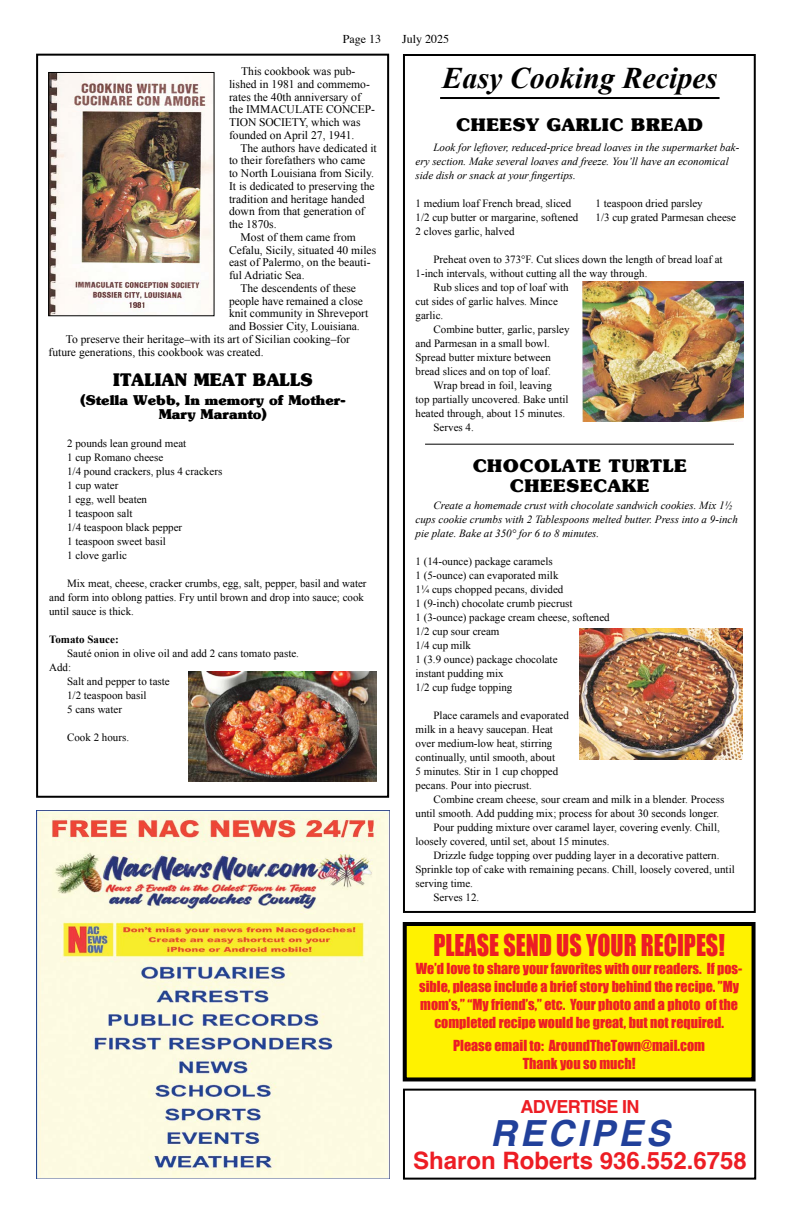
<style>
.page{position:relative;width:792px;height:1224px;background:#fff}
.page>*{position:absolute;margin:0;border:0;box-sizing:border-box;transform-origin:0 0}
.t1{font:italic 700 36px "Helvetica";letter-spacing:.1em;color:#21409a}
.t2{font:italic 700 30px "Times New Roman";color:#000}
.t3{font:27.6px "Impact";color:#ed1d24;scale:.87 1}
.t4{font:700 24px "Helvetica";color:#ed1d24}
.t5{font:900 18px/20px "Subway";letter-spacing:.03em;color:#000;text-align:center}
.t6{font:900 18px "Subway";letter-spacing:.01em;color:#000;scale:.95 1}
.t7{font:700 18px "Helvetica";letter-spacing:-.035em;color:#ed1d24}
.t8{font:14px/18px "Impact";color:#ed1d24;text-align:center}
.t9{font:900 14px/14px "Subway";color:#000;text-align:center}
.t10{font:12px "Times";color:#000}
.t11{font:11.6px/12.7px "Times New Roman";color:#000}
.t12{font:11px/14px "Times New Roman";color:#000}
.t13{font:italic 11px/14px "Times New Roman";color:#000}
.t14{font:700 11px "Times New Roman";color:#000}
</style>
<div class="page">
<div style="left:36px;top:54px;width:353px;height:744px;border:2px solid #000"></div>
<img style="left:50px;top:74px;width:162px;height:240px">
<div style="left:48px;top:72px;width:166px;height:244px;border:1px solid #000"></div>
<div style="left:403px;top:1089px;width:353px;height:91px;border:2px solid #000"></div>
<div style="left:405px;top:924px;width:349px;height:155px;background:#fff200"></div>
<div style="left:403px;top:922px;width:353px;height:159px;border:4px solid #000"></div>
<div style="left:403px;top:54px;width:353px;height:859px;border:2px solid #000"></div>
<hr style="left:440px;top:97px;width:280px;height:2px;background:#000">
<hr style="left:425px;top:444px;width:309px;height:1px;background:#000">
<img style="left:583px;top:282px;width:160px;height:140px">
<img style="left:580px;top:628px;width:163px;height:131px">
<img style="left:189px;top:672px;width:188px;height:110px">
<img style="left:36px;top:811px;width:353px;height:368px">
<p class="t10" style="left:343px;top:28px;width:40px">Page 13</p>
<p class="t10" style="left:402px;top:28px;width:49px">July 2025</p>
<p class="t11" style="left:229px;top:65px;width:147px;text-indent:12px">This cookbook was pub&shy;lished in 1981 and commemo&shy;rates the 40th anniversary of the IMMACULATE CONCEP-<br>TION SOCIETY, which was founded on April 27, 1941.</p>
<p class="t11" style="left:240px;top:141px;width:138px">The authors have dedicated it</p>
<p class="t11" style="left:229px;top:154px;width:138px">to their forefathers who came</p>
<p class="t11" style="left:229px;top:167px;width:146px">to North Louisiana from Sicily.</p>
<p class="t11" style="left:229px;top:180px;width:147px">It is dedicated to preserving the</p>
<p class="t11" style="left:229px;top:192px;width:137px">tradition and heritage handed</p>
<p class="t11" style="left:229px;top:205px;width:137px">down from that generation of</p>
<p class="t11" style="left:229px;top:218px;width:49px">the 1870s.</p>
<p class="t11" style="left:241px;top:230px;width:117px">Most of them came from</p>
<p class="t11" style="left:229px;top:243px;width:149px">Cefalu, Sicily, situated 40 miles</p>
<p class="t11" style="left:229px;top:256px;width:143px">east of Palermo, on the beauti-</p>
<p class="t11" style="left:229px;top:269px;width:77px">ful Adriatic Sea.</p>
<p class="t11" style="left:240px;top:281px;width:117px">The descendents of these</p>
<p class="t11" style="left:229px;top:294px;width:136px">people have remained a close</p>
<p class="t11" style="left:229px;top:307px;width:141px">knit community in Shreveport</p>
<p class="t11" style="left:229px;top:320px;width:132px">and Bossier City, Louisiana.</p>
<p class="t11" style="left:66px;top:332px;width:286px">To preserve their heritage–with its art of Sicilian cooking–for</p>
<p class="t11" style="left:48px;top:345px;width:217px">future generations, this cookbook was created.</p>
<h3 class="t6" style="left:113px;top:370px;width:212px">ITALIAN MEAT BALLS</h3>
<p class="t9" style="left:80px;top:393px;width:267px">(Stella Webb, In memory of Mother-<br>Mary Maranto)</p>
<p class="t12" style="left:67px;top:436px;width:157px">2 pounds lean ground meat<br>1 cup Romano cheese<br>1/4 pound crackers, plus 4 crackers<br>1 cup water<br>1 egg, well beaten<br>1 teaspoon salt<br>1/4 teaspoon black pepper<br>1 teaspoon sweet basil<br>1 clove garlic</p>
<p class="t12" style="left:49px;top:576px;width:319px;text-indent:18px">Mix meat, cheese, cracker crumbs, egg, salt, pepper, basil and water and form into oblong patties. Fry until brown and drop into sauce; cook until sauce is thick.</p>
<p class="t14" style="left:49px;top:632px;width:71px">Tomato Sauce:</p>
<p class="t12" style="left:67px;top:646px;width:233px">Sauté onion in olive oil and add 2 cans tomato paste.</p>
<p class="t12" style="left:49px;top:660px;width:23px">Add:</p>
<p class="t12" style="left:67px;top:674px;width:104px">Salt and pepper to taste</p>
<p class="t12" style="left:67px;top:688px;width:81px">1/2 teaspoon basil</p>
<p class="t12" style="left:67px;top:702px;width:56px">5 cans water</p>
<p class="t12" style="left:67px;top:730px;width:64px">Cook 2 hours.</p>
<h2 class="t2" style="left:442px;top:57px;width:277px">Easy Cooking Recipes</h2>
<h3 class="t5" style="left:456px;top:115px;width:248px">CHEESY GARLIC BREAD</h3>
<p class="t13" style="left:416px;top:140px;width:325px;text-indent:18px">Look for leftover, reduced-price bread loaves in the supermarket bak&shy;ery section. Make several loaves and freeze. You’ll have an economical side dish or snack at your fingertips.</p>
<p class="t12" style="left:416px;top:196px;width:157px">1 medium loaf French bread, sliced</p>
<p class="t12" style="left:596px;top:196px;width:109px">1 teaspoon dried parsley</p>
<p class="t12" style="left:416px;top:210px;width:164px">1/2 cup butter or margarine, softened</p>
<p class="t12" style="left:596px;top:210px;width:142px">1/3 cup grated Parmesan cheese</p>
<p class="t12" style="left:416px;top:224px;width:100px">2 cloves garlic, halved</p>
<p class="t12" style="left:434px;top:252px;width:291px">Preheat oven to 373°F. Cut slices down the length of bread loaf at</p>
<p class="t12" style="left:416px;top:266px;width:233px">1-inch intervals, without cutting all the way through.</p>
<p class="t12" style="left:434px;top:280px;width:137px">Rub slices and top of loaf with</p>
<p class="t12" style="left:416px;top:294px;width:144px">cut sides of garlic halves. Mince</p>
<p class="t12" style="left:416px;top:308px;width:29px">garlic.</p>
<p class="t12" style="left:434px;top:322px;width:138px">Combine butter, garlic, parsley</p>
<p class="t12" style="left:416px;top:336px;width:136px">and Parmesan in a small bowl.</p>
<p class="t12" style="left:416px;top:350px;width:137px">Spread butter mixture between</p>
<p class="t12" style="left:416px;top:364px;width:137px">bread slices and on top of loaf.</p>
<p class="t12" style="left:434px;top:378px;width:120px">Wrap bread in foil, leaving</p>
<p class="t12" style="left:416px;top:392px;width:155px">top partially uncovered. Bake until</p>
<p class="t12" style="left:416px;top:406px;width:151px">heated through, about 15 minutes.</p>
<p class="t12" style="left:434px;top:420px;width:42px">Serves 4.</p>
<h3 class="t5" style="left:473px;top:456px;width:216px">CHOCOLATE TURTLE<br>CHEESECAKE</h3>
<p class="t13" style="left:416px;top:498px;width:324px;text-indent:18px">Create a homemade crust with chocolate sandwich cookies. Mix 1½ cups cookie crumbs with 2 Tablespoons melted butter. Press into a 9-inch pie plate. Bake at 350° for 6 to 8 minutes.</p>
<p class="t12" style="left:416px;top:554px;width:196px">1 (14-ounce) package caramels<br>1 (5-ounce) can evaporated milk<br>1¼ cups chopped pecans, divided<br>1 (9-inch) chocolate crumb piecrust<br>1 (3-ounce) package cream cheese, softened<br>1/2 cup sour cream<br>1/4 cup milk<br>1 (3.9 ounce) package chocolate<br>instant pudding mix<br>1/2 cup fudge topping</p>
<p class="t12" style="left:416px;top:708px;width:155px;text-indent:18px">Place caramels and evaporated milk in a heavy saucepan. Heat over medium-low heat, stirring continually, until smooth, about<br>5 minutes. Stir in 1 cup chopped pecans. Pour into piecrust.</p>
<p class="t12" style="left:434px;top:792px;width:292px">Combine cream cheese, sour cream and milk in a blender. Process</p>
<p class="t12" style="left:416px;top:806px;width:305px">until smooth. Add pudding mix; process for about 30 seconds longer.</p>
<p class="t12" style="left:434px;top:820px;width:288px">Pour pudding mixture over caramel layer, covering evenly. Chill,</p>
<p class="t12" style="left:416px;top:834px;width:196px">loosely covered, until set, about 15 minutes.</p>
<p class="t12" style="left:434px;top:848px;width:287px">Drizzle fudge topping over pudding layer in a decorative pattern.</p>
<p class="t12" style="left:416px;top:862px;width:321px">Sprinkle top of cake with remaining pecans. Chill, loosely covered, until</p>
<p class="t12" style="left:416px;top:876px;width:59px">serving time.</p>
<p class="t12" style="left:434px;top:890px;width:47px">Serves 12.</p>
<h3 class="t3" style="left:433px;top:924px;width:336px">PLEASE SEND US YOUR RECIPES!</h3>
<p class="t8" style="left:416px;top:959px;width:328px">We’d love to share your favorites with our readers. If pos&shy;sible, please include a brief story behind the recipe. ”My mom’s,” “My friend’s,” etc. Your photo and a photo of the completed recipe would be great, but not required.</p>
<p class="t8" style="left:453px;top:1036px;width:253px">Please email to: AroundTheTown@mail.com<br>Thank you so much!</p>
<h3 class="t7" style="left:520px;top:1096px;width:121px">ADVERTISE IN</h3>
<h1 class="t1" style="left:490px;top:1111px;width:181px">RECIPES</h1>
<h3 class="t4" style="left:413px;top:1146px;width:335px">Sharon Roberts 936.552.6758</h3>
</div>
